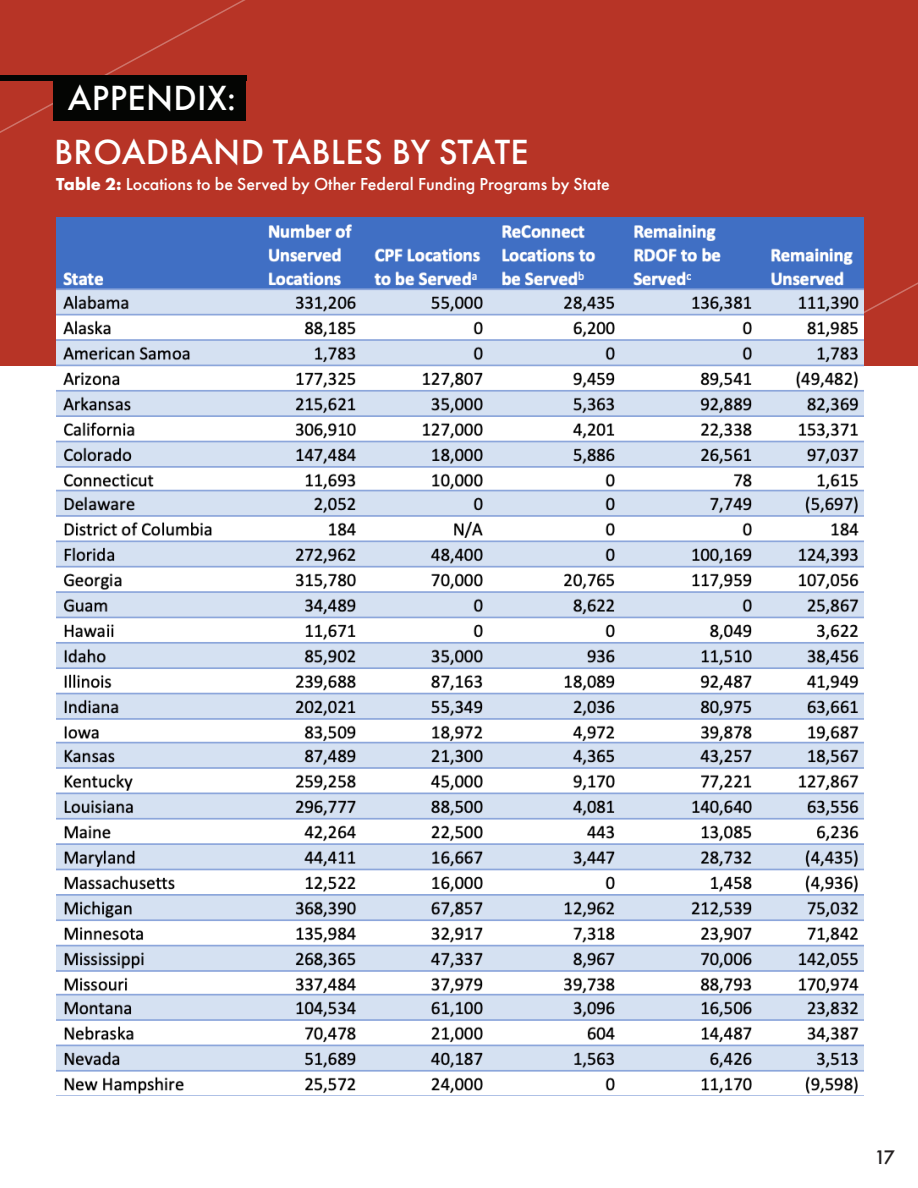
<style>
.page{position:relative;width:918px;height:1188px;background:#fff}
.page>*{position:absolute;margin:0;border:0;box-sizing:border-box;transform-origin:0 0}
.t1{font:500 36.3px "Futura PT";letter-spacing:.01em;color:#fff}
.t2{font:500 18px "Futura PT";color:#fff}
.t3{font:500 18px "Futura";color:#231f20}
.s1{font-weight:700}
</style>
<div class="page">
<div style="left:0;top:0;width:918px;height:365px;background:#b73426"></div>
<svg style="left:0;top:0;width:247px;height:133px"></svg>
<img style="left:56px;top:217px;width:808px;height:877px">
<div style="left:0;top:76px;width:246px;height:5px;background:#040503"></div>
<div style="left:54px;top:78px;width:192px;height:43px;background:#040503"></div>
<p class="t1" style="left:68px;top:76px;width:170px">APPENDIX:</p>
<p class="t1" style="left:54px;top:130px;width:476px">BROADBAND TABLES BY STATE</p>
<p class="t2" style="left:56px;top:173px;width:555px"><span class="s1">Table 2:</span> Locations to be Served by Other Federal Funding Programs by State</p>
<p class="t3" style="left:874px;top:1145px;width:22px">17</p>
</div>
